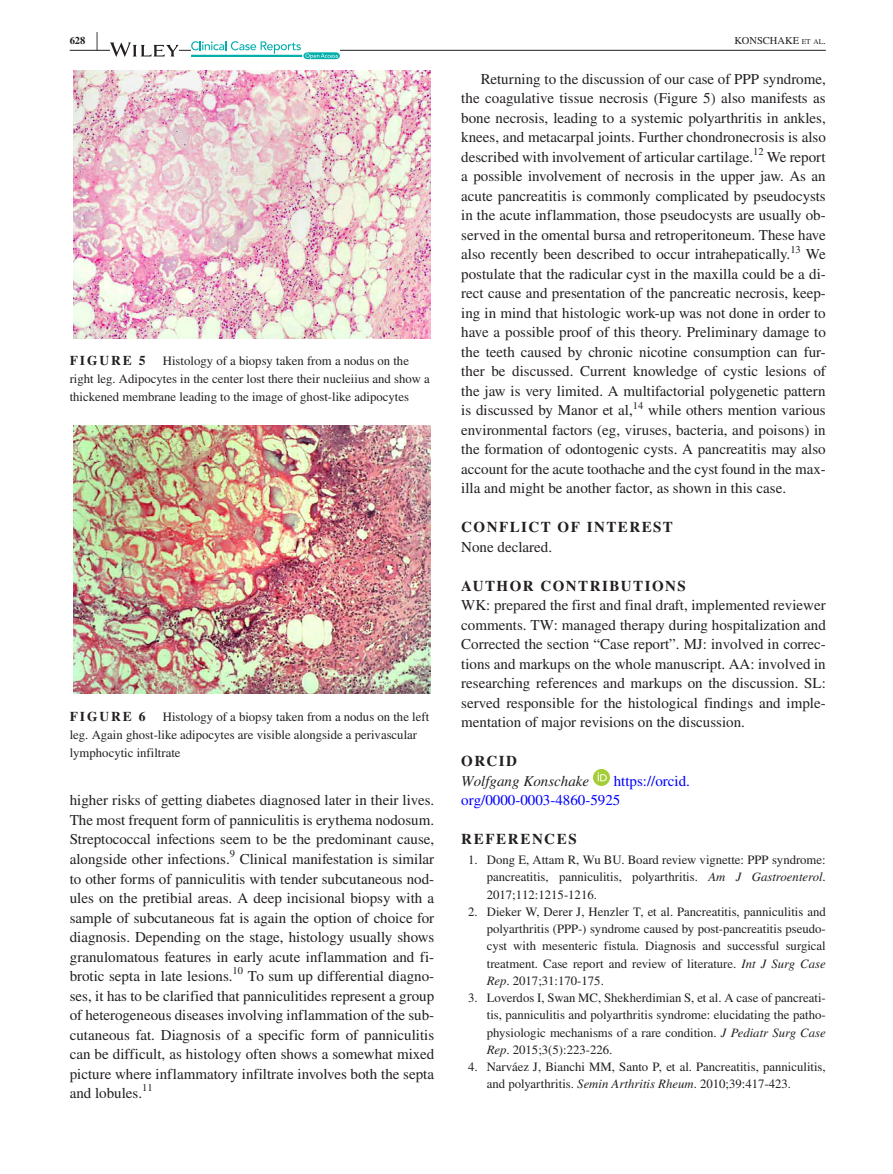
<style>
.page{position:relative;width:893px;height:1174px;background:#fff}
.page>*{position:absolute;margin:0;border:0;box-sizing:border-box;transform-origin:0 0}
.t1{font:700 25.95px "STIX";color:#231f20;scale:.36 1}
.t2{font:15px/19.5px "STIX";color:#231f20;text-align:justify}
.t3{font:700 15px "STIX";letter-spacing:.1em;color:#231f20}
.t4{font:15px/19.5px "STIX";color:#00f}
.t5{font:italic 15px "STIX";color:#231f20}
.t6{font:700 13.5px "STIX";letter-spacing:.14em;color:#231f20}
.t7{font:12.75px/17.2px "STIX";color:#231f20;text-align:justify}
.t8{font:10.5px "STIX";color:#231f20}
.t9{font:10.5px "STIX";color:#231f20}
.t10{font:700 10.5px "STIX";color:#231f20}
.s1{font-size:7.35px}
.s2{font-style:italic}
</style>
<div class="page">
<hr style="left:70px;top:50px;width:756px;height:1px;background:#231f20">
<svg style="left:110px;top:42px;width:69px;height:15px"></svg>
<svg style="left:191px;top:41px;width:149px;height:18px"></svg>
<svg style="left:593px;top:769px;width:17px;height:17px"></svg>
<svg style="left:597px;top:772px;width:10px;height:9px"></svg>
<img style="left:73px;top:70px;width:357px;height:268px">
<img style="left:73px;top:426px;width:357px;height:268px">
<p class="t10" style="left:70px;top:34px;width:17px">628</p>
<h1 class="t1" style="left:96px;top:26px;width:7px">|</h1>
<p class="t8" style="left:735px;top:33px;width:93px">KONSCHAKE <span class="s1">et al</span>.</p>
<p class="t6" style="left:70px;top:353px;width:77px">FIGURE 5</p>
<p class="t7" style="left:70px;top:353px;width:362px;line-height:18px;text-align:left;text-indent:93px">Histology of a biopsy taken from a nodus on the right leg. Adipocytes in the center lost there their nucleiius and show a thickened membrane leading to the image of ghost-like adipocytes</p>
<p class="t6" style="left:70px;top:708px;width:77px">FIGURE 6</p>
<p class="t7" style="left:70px;top:708px;width:361px;line-height:18px;text-align:left;text-indent:93px">Histology of a biopsy taken from a nodus on the left leg. Again ghost-like adipocytes are visible alongside a perivascular lymphocytic infiltrate</p>
<p class="t2" style="left:70px;top:791px;width:366px">higher risks of getting diabetes diagnosed later in their lives.<br>The most frequent form of panniculitis is erythema nodosum.<br>Streptococcal infections seem to be the predominant cause, alongside other infections.</p>
<p class="t9" style="left:230px;top:846px;width:7px">9</p>
<p class="t2" style="left:70px;top:850px;width:366px;text-indent:170px">Clinical manifestation is similar to other forms of panniculitis with tender subcutaneous nod&shy;ules on the pretibial areas. A deep incisional biopsy with a sample of subcutaneous fat is again the option of choice for diagnosis. Depending on the stage, histology usually shows granulomatous features in early acute inflammation and fi&shy;brotic septa in late lesions.</p>
<p class="t9" style="left:233px;top:963px;width:12px">10</p>
<p class="t2" style="left:70px;top:967px;width:366px;text-indent:178px">To sum up differential diagno&shy;ses, it has to be clarified that panniculitides represent a group of heterogeneous diseases involving inflammation of the sub&shy;cutaneous fat. Diagnosis of a specific form of panniculitis can be difficult, as histology often shows a somewhat mixed picture where inflammatory infiltrate involves both the septa and lobules.<sup>11</sup></p>
<p class="t2" style="left:461px;top:70px;width:366px;text-indent:20px">Returning to the discussion of our case of PPP syndrome, the coagulative tissue necrosis (Figure 5) also manifests as bone necrosis, leading to a systemic polyarthritis in ankles, knees, and metacarpal joints. Further chondronecrosis is also described with involvement of articular cartilage.</p>
<p class="t9" style="left:753px;top:144px;width:12px">12</p>
<p class="t2" style="left:461px;top:148px;width:366px;text-indent:305px">We report a possible involvement of necrosis in the upper jaw. As an acute pancreatitis is commonly complicated by pseudocysts in the acute inflammation, those pseudocysts are usually ob&shy;served in the omental bursa and retroperitoneum. These have also recently been described to occur intrahepatically.</p>
<p class="t9" style="left:790px;top:242px;width:12px">13</p>
<p class="t2" style="left:461px;top:245px;width:366px;text-indent:345px">We postulate that the radicular cyst in the maxilla could be a di&shy;rect cause and presentation of the pancreatic necrosis, keep&shy;ing in mind that histologic work-up was not done in order to have a possible proof of this theory. Preliminary damage to the teeth caused by chronic nicotine consumption can fur&shy;ther be discussed. Current knowledge of cystic lesions of the jaw is very limited. A multifactorial polygenetic pattern is discussed by Manor et al,</p>
<p class="t9" style="left:633px;top:398px;width:12px">14</p>
<p class="t2" style="left:461px;top:401px;width:366px;text-indent:187px">while others mention various environmental factors (eg, viruses, bacteria, and poisons) in the formation of odontogenic cysts. A pancreatitis may also account for the acute toothache and the cyst found in the max&shy;illa and might be another factor, as shown in this case.</p>
<p class="t3" style="left:461px;top:518px;width:213px">CONFLICT OF INTEREST</p>
<p class="t2" style="left:461px;top:538px;width:92px">None declared.</p>
<p class="t3" style="left:461px;top:577px;width:226px">AUTHOR CONTRIBUTIONS</p>
<p class="t2" style="left:461px;top:596px;width:366px">WK: prepared the first and final draft, implemented reviewer comments. TW: managed therapy during hospitalization and Corrected the section “Case report”. MJ: involved in correc&shy;tions and markups on the whole manuscript. AA: involved in researching references and markups on the discussion. SL: served responsible for the histological findings and imple&shy;mentation of major revisions on the discussion.</p>
<p class="t3" style="left:461px;top:752px;width:57px">ORCID</p>
<p class="t5" style="left:461px;top:770px;width:129px">Wolfgang Konschake</p>
<p class="t4" style="left:461px;top:772px;width:230px;text-indent:152px">https://orcid. org/0000-0003-4860-5925</p>
<p class="t3" style="left:461px;top:830px;width:117px">REFERENCES</p>
<p class="t7" style="left:487px;top:852px;width:340px;text-indent:-19px">1. Dong E, Attam R, Wu BU. Board review vignette: PPP syndrome: pancreatitis, panniculitis, polyarthritis. <span class="s2">Am J Gastroenterol</span>.<br>2017;112:1215-1216.</p>
<p class="t7" style="left:487px;top:903px;width:341px;text-indent:-19px">2. Dieker W, Derer J, Henzler T, et al. Pancreatitis, panniculitis and polyarthritis (PPP-) syndrome caused by post-pancreatitis pseudo&shy;cyst with mesenteric fistula. Diagnosis and successful surgical treatment. Case report and review of literature. <span class="s2">Int J Surg Case Rep</span>. 2017;31:170-175.</p>
<p class="t7" style="left:487px;top:990px;width:341px;text-indent:-19px">3. Loverdos I, Swan MC, Shekherdimian S, et al. A case of pancreati&shy;tis, panniculitis and polyarthritis syndrome: elucidating the patho&shy;physiologic mechanisms of a rare condition. <span class="s2">J Pediatr Surg Case Rep</span>. 2015;3(5):223-226.</p>
<p class="t7" style="left:487px;top:1059px;width:340px;text-indent:-19px">4. Narváez J, Bianchi MM, Santo P, et al. Pancreatitis, panniculitis, and polyarthritis. <span class="s2">Semin Arthritis Rheum</span>. 2010;39:417-423.</p>
</div>
